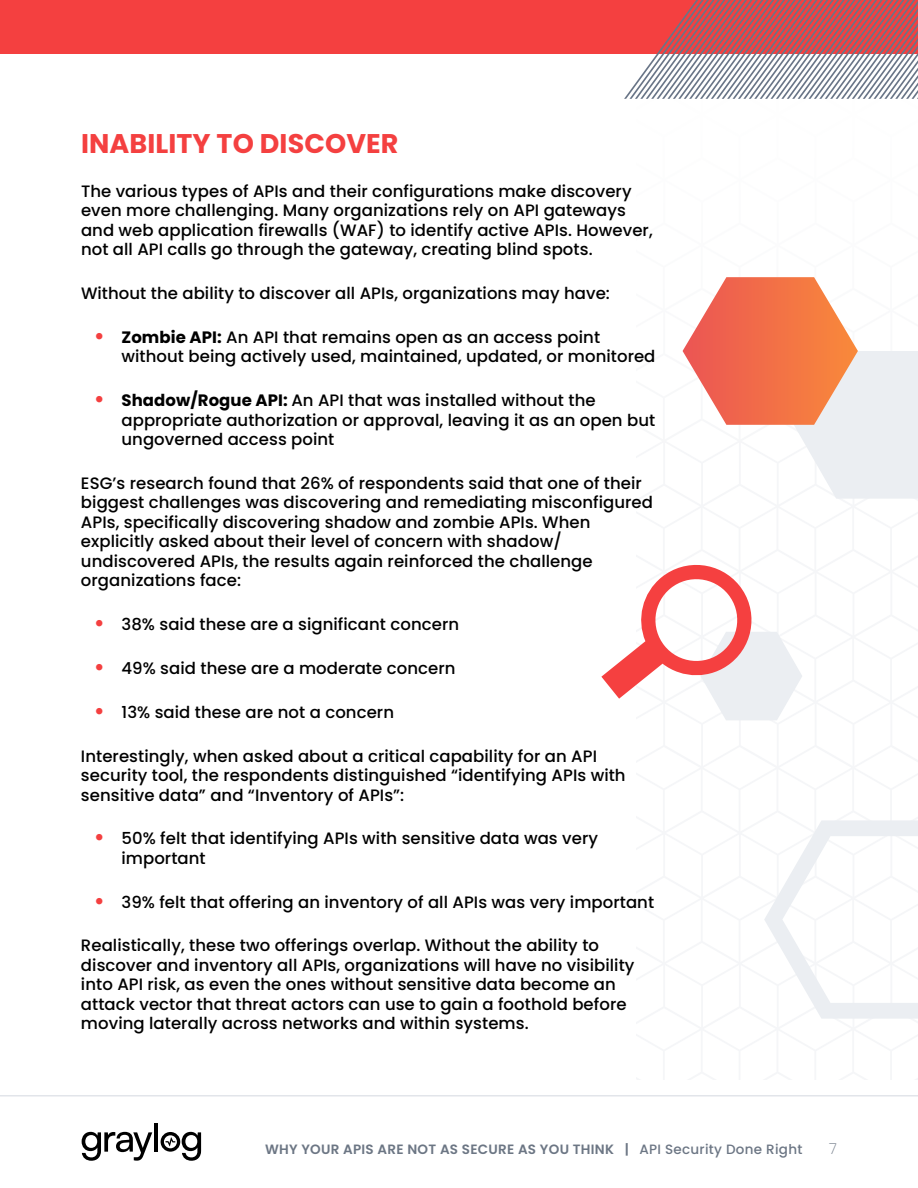
<style>
.page{position:relative;width:918px;height:1188px;background:#fff}
.page>*{position:absolute;margin:0;border:0;box-sizing:border-box;transform-origin:0 0}
.t1{font:700 27px "Poppins";letter-spacing:.005em;color:#f44040}
.t2{font:500 16.5px/19.5px "Poppins";letter-spacing:.005em;color:#000}
.t3{font:200 15px "Poppins";color:#6c7684}
.t4{font:600 13.5px "Poppins";letter-spacing:.02em;color:#6c7684}
.s1{font-family:"Arial";font-weight:900;font-size:19.5px;color:#f44040}
.s2{font-weight:700}
.s3{font-weight:500}
</style>
<div class="page">
<div style="left:0;top:0;width:918px;height:54px;background:#f44040"></div>
<hr style="left:0;top:1095px;width:918px;height:1px;background:#e2e5ea">
<svg style="left:764px;top:820px;width:154px;height:199px"></svg>
<svg style="left:683px;top:277px;width:235px;height:222px"></svg>
<svg style="left:601px;top:565px;width:201px;height:155px"></svg>
<svg style="left:624px;top:0;width:294px;height:99px"></svg>
<svg style="left:82px;top:1132px;width:70px;height:29px"></svg>
<hr style="left:155px;top:1123px;width:3px;height:29px;background:#000">
<svg style="left:161px;top:1132px;width:40px;height:29px"></svg>
<h1 class="t1" style="left:81px;top:128px;width:319px">INABILITY TO DISCOVER</h1>
<p class="t2" style="left:81px;top:181px;width:573px">The various types of APIs and their configurations make discovery even more challenging. Many organizations rely on API gateways and web application firewalls (WAF) to identify active APIs. However, not all API calls go through the gateway, creating blind spots.</p>
<p class="t2" style="left:81px;top:284px;width:531px">Without the ability to discover all APIs, organizations may have:</p>
<p class="t2" style="left:122px;top:327px;width:536px;text-indent:-27px"><span class="s1">•</span> <span class="s2">Zombie API:</span> An API that remains open as an access point without being actively used, maintained, updated, or monitored</p>
<p class="t2" style="left:122px;top:391px;width:535px;text-indent:-27px"><span class="s1">•</span> <span class="s2">Shadow/Rogue API:</span> An API that was installed without the appropriate authorization or approval, leaving it as an open but ungoverned access point</p>
<p class="t2" style="left:81px;top:473px;width:574px">ESG’s research found that 26% of respondents said that one of their biggest challenges was discovering and remediating misconfigured APIs, specifically discovering shadow and zombie APIs. When explicitly asked about their level of concern with shadow/ undiscovered APIs, the results again reinforced the challenge organizations face:</p>
<p class="t2" style="left:94px;top:615px;width:366px"><span class="s1">•</span> 38% said these are a significant concern</p>
<p class="t2" style="left:94px;top:659px;width:362px"><span class="s1">•</span> 49% said these are a moderate concern</p>
<p class="t2" style="left:94px;top:702px;width:301px"><span class="s1">•</span> 13% said these are not a concern</p>
<p class="t2" style="left:81px;top:746px;width:546px">Interestingly, when asked about a critical capability for an API security tool, the respondents distinguished “identifying APIs with sensitive data” and “Inventory of APIs”:</p>
<p class="t2" style="left:122px;top:829px;width:478px;text-indent:-27px"><span class="s1">•</span> 50% felt that identifying APIs with sensitive data was very important</p>
<p class="t2" style="left:94px;top:892px;width:561px"><span class="s1">•</span> 39% felt that offering an inventory of all APIs was very important</p>
<p class="t2" style="left:81px;top:936px;width:555px">Realistically, these two offerings overlap. Without the ability to discover and inventory all APIs, organizations will have no visibility into API risk, as even the ones without sensitive data become an attack vector that threat actors can use to gain a foothold before moving laterally across networks and within systems.</p>
<p class="t4" style="left:265px;top:1141px;width:539px">WHY YOUR APIS ARE NOT AS SECURE AS YOU THINK | <span class="s3">API Security Done Right</span></p>
<p class="t3" style="left:829px;top:1140px;width:9px">7</p>
</div>
